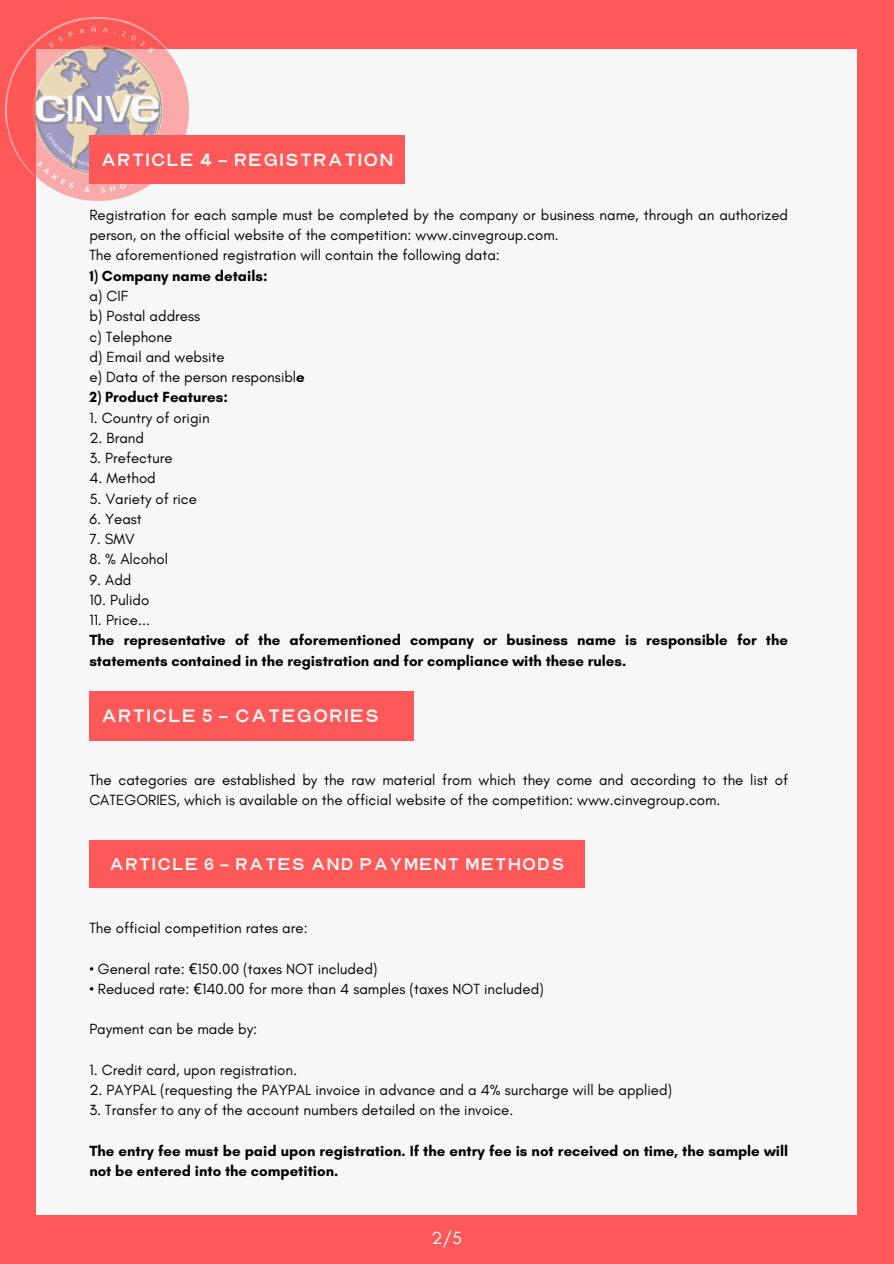
<style>
.page{position:relative;width:894px;height:1264px;background:#fff}
.page>*{position:absolute;margin:0;border:0;box-sizing:border-box;transform-origin:0 0}
.t1{font:700 18px "Stavok Grotesque";color:#f7f7f7}
.t2{font:18px "Glacial Indifference";color:#f7f7f7}
.t3{font:700 17.7px "Stavok Grotesque";color:#f7f7f7}
.t4{font:700 16.8px "Stavok Grotesque";color:#f7f7f7}
.t5{font:15px/20.2px "Glacial Indifference";color:#000}
.t6{font:700 15px/20.2px "Glacial Indifference";color:#000}
.s1{font-weight:700}
.s2{font-family:"Noto Sans"}
</style>
<div class="page">
<div style="left:0;top:0;width:893px;height:1263px;background:#ff5858"></div>
<div style="left:37px;top:49px;width:819px;height:1165px;background:#f7f7f7"></div>
<img style="left:4px;top:17px;width:185px;height:189px">
<div style="left:89px;top:135px;width:316px;height:49px;background:#ff5858"></div>
<div style="left:89px;top:691px;width:324px;height:50px;background:#ff5858"></div>
<div style="left:89px;top:839px;width:495px;height:48px;background:#ff5858"></div>
<p class="t3" style="left:100px;top:148px;width:295px">ARTICLE 4 - REGISTRATION</p>
<h1 class="t5" style="left:89px;top:204px;width:700px">Registration for each sample must be completed by the company or business name, through an authorized person, on the official website of the competition: www.cinvegroup.com.</h1>
<p class="t5" style="left:89px;top:245px;width:412px">The aforementioned registration will contain the following data:</p>
<p class="t6" style="left:89px;top:265px;width:180px">1) Company name details:</p>
<p class="t5" style="left:89px;top:285px;width:40px">a) CIF</p>
<p class="t5" style="left:89px;top:306px;width:112px">b) Postal address</p>
<p class="t5" style="left:89px;top:326px;width:84px">c) Telephone</p>
<p class="t5" style="left:89px;top:346px;width:137px">d) Email and website</p>
<p class="t5" style="left:89px;top:366px;width:217px">e) Data of the person responsibl<span class="s1">e</span></p>
<p class="t6" style="left:89px;top:387px;width:140px">2) Product Features:</p>
<p class="t5" style="left:89px;top:407px;width:122px">1. Country of origin</p>
<p class="t5" style="left:89px;top:427px;width:56px">2. Brand</p>
<p class="t5" style="left:89px;top:447px;width:85px">3. Prefecture</p>
<p class="t5" style="left:89px;top:468px;width:68px">4. Method</p>
<p class="t5" style="left:89px;top:488px;width:109px">5. Variety of rice</p>
<p class="t5" style="left:89px;top:508px;width:54px">6. Yeast</p>
<p class="t5" style="left:89px;top:528px;width:47px">7. SMV</p>
<p class="t5" style="left:89px;top:549px;width:80px">8. % Alcohol</p>
<p class="t5" style="left:89px;top:569px;width:44px">9. Add</p>
<p class="t5" style="left:89px;top:589px;width:61px">10. Pulido</p>
<p class="t5" style="left:89px;top:609px;width:62px">11. Price...</p>
<p class="t6" style="left:89px;top:630px;width:700px">The representative of the aforementioned company or business name is responsible for the statements contained in the registration and for compliance with these rules.</p>
<p class="t1" style="left:101px;top:704px;width:280px">ARTICLE 5 - CATEGORIES</p>
<h1 class="t5" style="left:89px;top:769px;width:700px">The categories are established by the raw material from which they come and according to the list of<br>CATEGORIES, which is available on the official website of the competition: www.cinvegroup.com.</h1>
<h1 class="t4" style="left:109px;top:853px;width:457px">ARTICLE 6 - RATES AND PAYMENT METHODS</h1>
<p class="t5" style="left:89px;top:917px;width:220px">The official competition rates are:</p>
<p class="t5" style="left:89px;top:958px;width:289px">• General rate: <span class="s2">€</span>150.00 (taxes NOT included)</p>
<p class="t5" style="left:89px;top:978px;width:456px">• Reduced rate: <span class="s2">€</span>140.00 for more than 4 samples (taxes NOT included)</p>
<p class="t5" style="left:89px;top:1018px;width:169px">Payment can be made by:</p>
<p class="t5" style="left:89px;top:1059px;width:209px">1. Credit card, upon registration.</p>
<p class="t5" style="left:89px;top:1079px;width:584px">2. PAYPAL (requesting the PAYPAL invoice in advance and a 4% surcharge will be applied)</p>
<p class="t5" style="left:89px;top:1099px;width:425px">3. Transfer to any of the account numbers detailed on the invoice.</p>
<h3 class="t6" style="left:89px;top:1140px;width:700px">The entry fee must be paid upon registration. If the entry fee is not received on time, the sample will not be entered into the competition.</h3>
<p class="t2" style="left:431px;top:1226px;width:32px">2/5</p>
</div>
